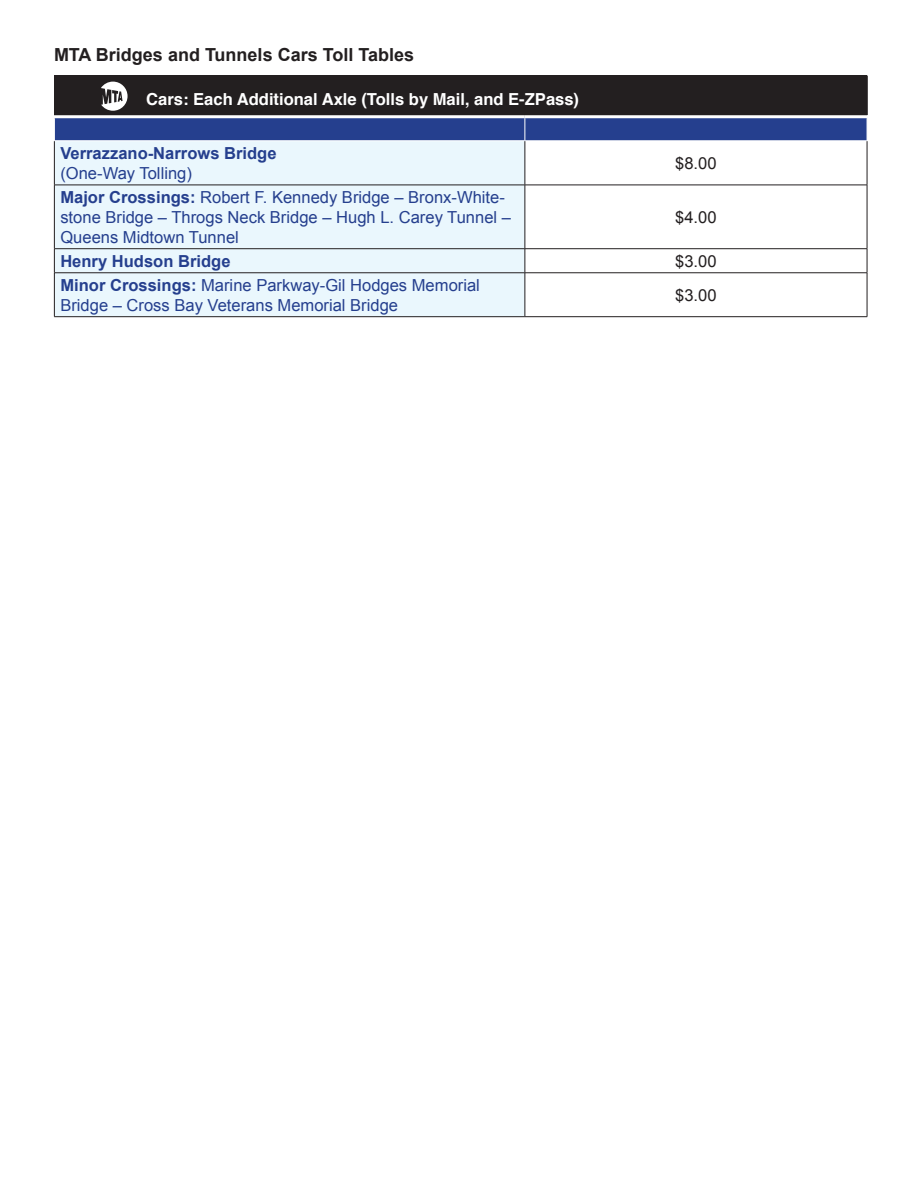
<style>
.page{position:relative;width:918px;height:1188px;background:#fff}
.page>*{position:absolute;margin:0;border:0;box-sizing:border-box;transform-origin:0 0}
.t1{font:700 18px "Arial";color:#231f20}
.t2{font:16.5px/19.8px "Arial";color:#253f8e}
.t3{font:700 16.5px/19.8px "Arial";color:#253f8e}
.t4{font:700 16.5px "Helvetica";color:#fff}
.t5{font:16.5px "Arial";color:#231f20}
.s1{font-weight:400}
.s2{font-weight:700}
</style>
<div class="page">
<div style="left:54px;top:76px;width:813px;height:41px;background:#231f20"></div>
<div style="left:55px;top:141px;width:470px;height:175px;background:#eaf7fd"></div>
<hr style="left:866px;top:76px;width:2px;height:39px;background:#231f20">
<div style="left:54px;top:118px;width:813px;height:22px;background:#253f8e"></div>
<hr style="left:54px;top:115px;width:471px;height:3px;background:#fff">
<hr style="left:525px;top:115px;width:343px;height:3px;background:#fff">
<hr style="left:54px;top:141px;width:1px;height:44px;background:#231f20">
<hr style="left:525px;top:141px;width:1px;height:44px;background:#231f20">
<hr style="left:867px;top:141px;width:1px;height:44px;background:#231f20">
<hr style="left:54px;top:185px;width:471px;height:1px;background:#231f20">
<hr style="left:54px;top:185px;width:1px;height:64px;background:#231f20">
<hr style="left:525px;top:185px;width:342px;height:1px;background:#231f20">
<hr style="left:525px;top:185px;width:1px;height:64px;background:#231f20">
<hr style="left:867px;top:185px;width:1px;height:64px;background:#231f20">
<hr style="left:54px;top:248px;width:471px;height:1px;background:#231f20">
<svg style="left:54px;top:249px;width:1px;height:24px"></svg>
<hr style="left:525px;top:248px;width:342px;height:1px;background:#231f20">
<svg style="left:525px;top:249px;width:1px;height:24px"></svg>
<svg style="left:867px;top:249px;width:1px;height:24px"></svg>
<hr style="left:54px;top:273px;width:471px;height:1px;background:#231f20">
<hr style="left:54px;top:273px;width:1px;height:44px;background:#231f20">
<hr style="left:525px;top:273px;width:342px;height:1px;background:#231f20">
<hr style="left:525px;top:273px;width:1px;height:44px;background:#231f20">
<hr style="left:867px;top:273px;width:1px;height:44px;background:#231f20">
<hr style="left:54px;top:316px;width:471px;height:1px;background:#231f20">
<hr style="left:525px;top:316px;width:342px;height:1px;background:#231f20">
<svg style="left:101px;top:82px;width:27px;height:29px"></svg>
<p class="t1" style="left:54px;top:42px;width:362px">MTA Bridges and Tunnels Cars Toll Tables</p>
<p class="t4" style="left:146px;top:86px;width:434px">Cars: Each Additional Axle (Tolls by Mail, and E-ZPass)</p>
<p class="t3" style="left:60px;top:144px;width:218px">Verrazzano-Narrows Bridge <span class="s1">(One-Way Tolling)</span></p>
<p class="t5" style="left:675px;top:152px;width:43px">$8.00</p>
<p class="t2" style="left:60px;top:187px;width:452px"><span class="s2">Major Crossings:</span> Robert F. Kennedy Bridge – Bronx-White&shy;stone Bridge – Throgs Neck Bridge – Hugh L. Carey Tunnel –<br>Queens Midtown Tunnel</p>
<p class="t5" style="left:675px;top:206px;width:43px">$4.00</p>
<p class="t3" style="left:60px;top:252px;width:172px">Henry Hudson Bridge</p>
<p class="t5" style="left:675px;top:250px;width:43px">$3.00</p>
<p class="t2" style="left:60px;top:275px;width:421px"><span class="s2">Minor Crossings:</span> Marine Parkway-Gil Hodges Memorial<br>Bridge – Cross Bay Veterans Memorial Bridge</p>
<p class="t5" style="left:675px;top:284px;width:43px">$3.00</p>
</div>
